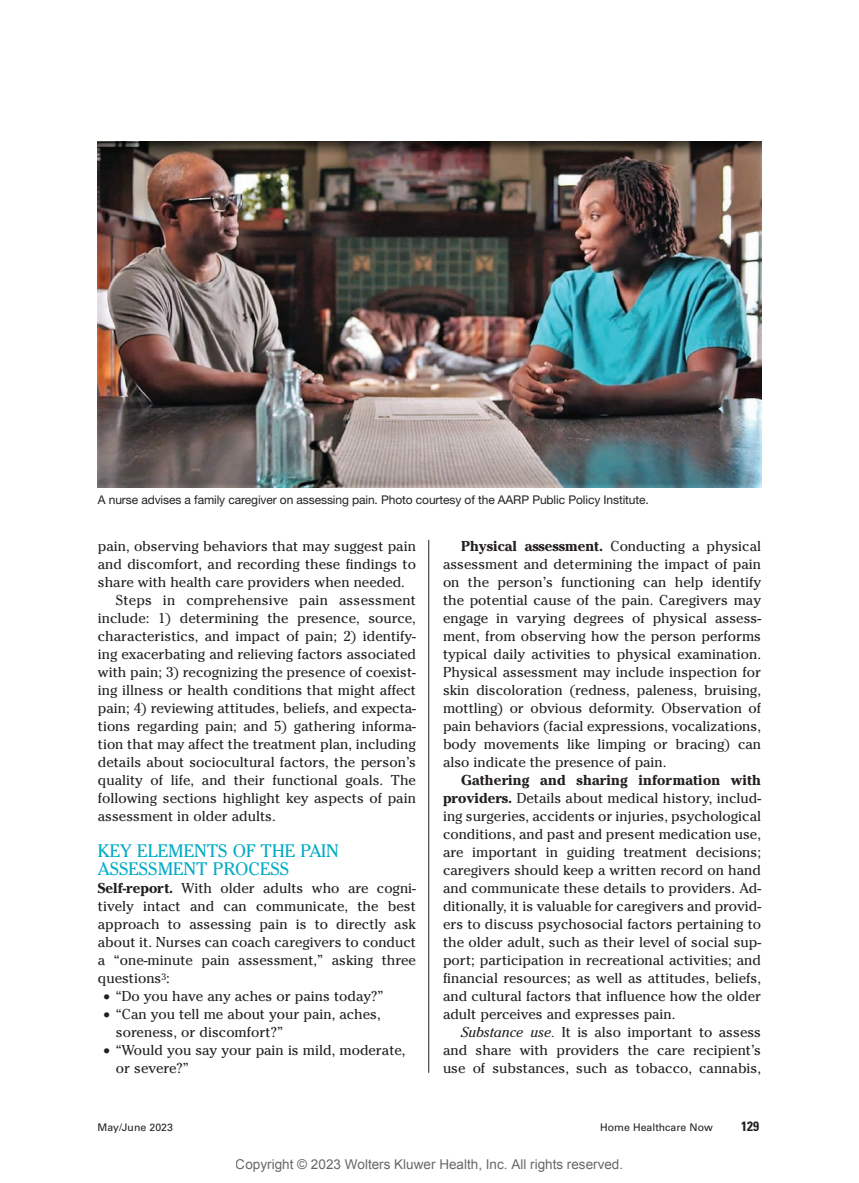
<style>
.page{position:relative;width:859px;height:1183px;background:#fff}
.page>*{position:absolute;margin:0;border:0;box-sizing:border-box;transform-origin:0 0}
.t1{font:18px/18px "Cheltenham Std";color:#00abc5}
.t2{font:14.25px/18px "Cheltenham Std";color:#231f20}
.t3{font:700 14.25px "Cheltenham Std";letter-spacing:.01em;color:#231f20}
.t4{font:13.5px "Arial";color:rgb(0 0 0/.6)}
.t5{font:700 condensed 13.5px "Univers LT Std";color:#231f20}
.t6{font:12px "Helvetica Neue LT Std";letter-spacing:-.01em;color:#231f20}
.t7{font:10.5px "Univers LT Std";color:#231f20}
.s1{font-weight:700}
.s2{font-weight:400}
.s3{font-style:italic}
</style>
<div class="page">
<img style="left:98px;top:141px;width:663px;height:346px">
<hr style="left:428px;top:540px;width:1px;height:532px;background:#231f20">
<p class="t6" style="left:98px;top:495px;width:552px">A nurse advises a family caregiver on assessing pain. Photo courtesy of the AARP Public Policy Institute.</p>
<p class="t2" style="left:98px;top:538px;width:319px">pain, observing behaviors that may suggest pain</p>
<p class="t2" style="left:98px;top:556px;width:319px">and discomfort, and recording these findings to</p>
<p class="t2" style="left:98px;top:574px;width:308px">share with health care providers when needed.</p>
<p class="t2" style="left:116px;top:592px;width:301px">Steps in comprehensive pain assessment</p>
<p class="t2" style="left:98px;top:610px;width:319px">include: 1) determining the presence, source,</p>
<p class="t2" style="left:98px;top:628px;width:319px">characteristics, and impact of pain; 2) identify-</p>
<p class="t2" style="left:98px;top:646px;width:319px">ing exacerbating and relieving factors associated</p>
<p class="t2" style="left:98px;top:664px;width:319px">with pain; 3) recognizing the presence of coexist-</p>
<p class="t2" style="left:98px;top:682px;width:319px">ing illness or health conditions that might affect</p>
<p class="t2" style="left:98px;top:700px;width:319px">pain; 4) reviewing attitudes, beliefs, and expecta-</p>
<p class="t2" style="left:98px;top:718px;width:319px">tions regarding pain; and 5) gathering informa-</p>
<p class="t2" style="left:98px;top:736px;width:319px">tion that may affect the treatment plan, including</p>
<p class="t2" style="left:98px;top:754px;width:319px">details about sociocultural factors, the person’s</p>
<p class="t2" style="left:98px;top:772px;width:319px">quality of life, and their functional goals. The</p>
<p class="t2" style="left:98px;top:790px;width:319px">following sections highlight key aspects of pain</p>
<p class="t2" style="left:98px;top:808px;width:179px">assessment in older adults.</p>
<p class="t1" style="left:98px;top:843px;width:242px">KEY ELEMENTS OF THE PAIN<br>ASSESSMENT PROCESS</p>
<p class="t2" style="left:98px;top:880px;width:319px;text-align:justify"><span class="s1">Self-report.</span> With older adults who are cogni&shy;tively intact and can communicate, the best approach to assessing pain is to directly ask about it. Nurses can coach caregivers to conduct a “one-minute pain assessment,” asking three questions<sup>3</sup>:</p>
<p class="t2" style="left:103px;top:988px;width:281px">• “Do you have any aches or pains today?”</p>
<p class="t2" style="left:116px;top:1006px;width:266px;text-indent:-13px">• “Can you tell me about your pain, aches, soreness, or discomfort?”</p>
<p class="t2" style="left:116px;top:1042px;width:291px;text-indent:-13px">• “Would you say your pain is mild, moderate, or severe?”</p>
<p class="t3" style="left:461px;top:541px;width:301px">Physical assessment. <span class="s2">Conducting a physical</span></p>
<p class="t2" style="left:443px;top:556px;width:319px">assessment and determining the impact of pain</p>
<p class="t2" style="left:443px;top:574px;width:319px">on the person’s functioning can help identify</p>
<p class="t2" style="left:443px;top:592px;width:319px">the potential cause of the pain. Caregivers may</p>
<p class="t2" style="left:443px;top:610px;width:319px">engage in varying degrees of physical assess-</p>
<p class="t2" style="left:443px;top:628px;width:319px">ment, from observing how the person performs</p>
<p class="t2" style="left:443px;top:646px;width:319px">typical daily activities to physical examination.</p>
<p class="t2" style="left:443px;top:664px;width:319px">Physical assessment may include inspection for</p>
<p class="t2" style="left:443px;top:682px;width:319px">skin discoloration (redness, paleness, bruising,</p>
<p class="t2" style="left:443px;top:700px;width:319px">mottling) or obvious deformity. Observation of</p>
<p class="t2" style="left:443px;top:718px;width:319px">pain behaviors (facial expressions, vocalizations,</p>
<p class="t2" style="left:443px;top:736px;width:319px">body movements like limping or bracing) can</p>
<p class="t2" style="left:443px;top:754px;width:225px">also indicate the presence of pain.</p>
<p class="t3" style="left:461px;top:775px;width:301px">Gathering and sharing information with</p>
<p class="t2" style="left:443px;top:790px;width:319px"><span class="s1">providers.</span> Details about medical history, includ-</p>
<p class="t2" style="left:443px;top:808px;width:319px">ing surgeries, accidents or injuries, psychological</p>
<p class="t2" style="left:443px;top:826px;width:319px">conditions, and past and present medication use,</p>
<p class="t2" style="left:443px;top:844px;width:319px">are important in guiding treatment decisions;</p>
<p class="t2" style="left:443px;top:862px;width:319px">caregivers should keep a written record on hand</p>
<p class="t2" style="left:443px;top:880px;width:319px">and communicate these details to providers. Ad-</p>
<p class="t2" style="left:443px;top:898px;width:319px">ditionally, it is valuable for caregivers and provid-</p>
<p class="t2" style="left:443px;top:916px;width:319px">ers to discuss psychosocial factors pertaining to</p>
<p class="t2" style="left:443px;top:934px;width:319px">the older adult, such as their level of social sup-</p>
<p class="t2" style="left:443px;top:952px;width:319px">port; participation in recreational activities; and</p>
<p class="t2" style="left:443px;top:970px;width:319px">financial resources; as well as attitudes, beliefs,</p>
<p class="t2" style="left:443px;top:988px;width:319px">and cultural factors that influence how the older</p>
<p class="t2" style="left:443px;top:1006px;width:234px">adult perceives and expresses pain.</p>
<p class="t2" style="left:461px;top:1024px;width:301px"><span class="s3">Substance use.</span> It is also important to assess</p>
<p class="t2" style="left:443px;top:1042px;width:319px">and share with providers the care recipient’s</p>
<p class="t2" style="left:443px;top:1060px;width:319px">use of substances, such as tobacco, cannabis,</p>
<p class="t7" style="left:97px;top:1123px;width:77px">May/June 2023</p>
<p class="t7" style="left:600px;top:1123px;width:114px">Home Healthcare Now</p>
<p class="t5" style="left:741px;top:1120px;width:19px">129</p>
<p class="t4" style="left:236px;top:1155px;width:389px">Copyright © 2023 Wolters Kluwer Health, Inc. All rights reserved.</p>
</div>
